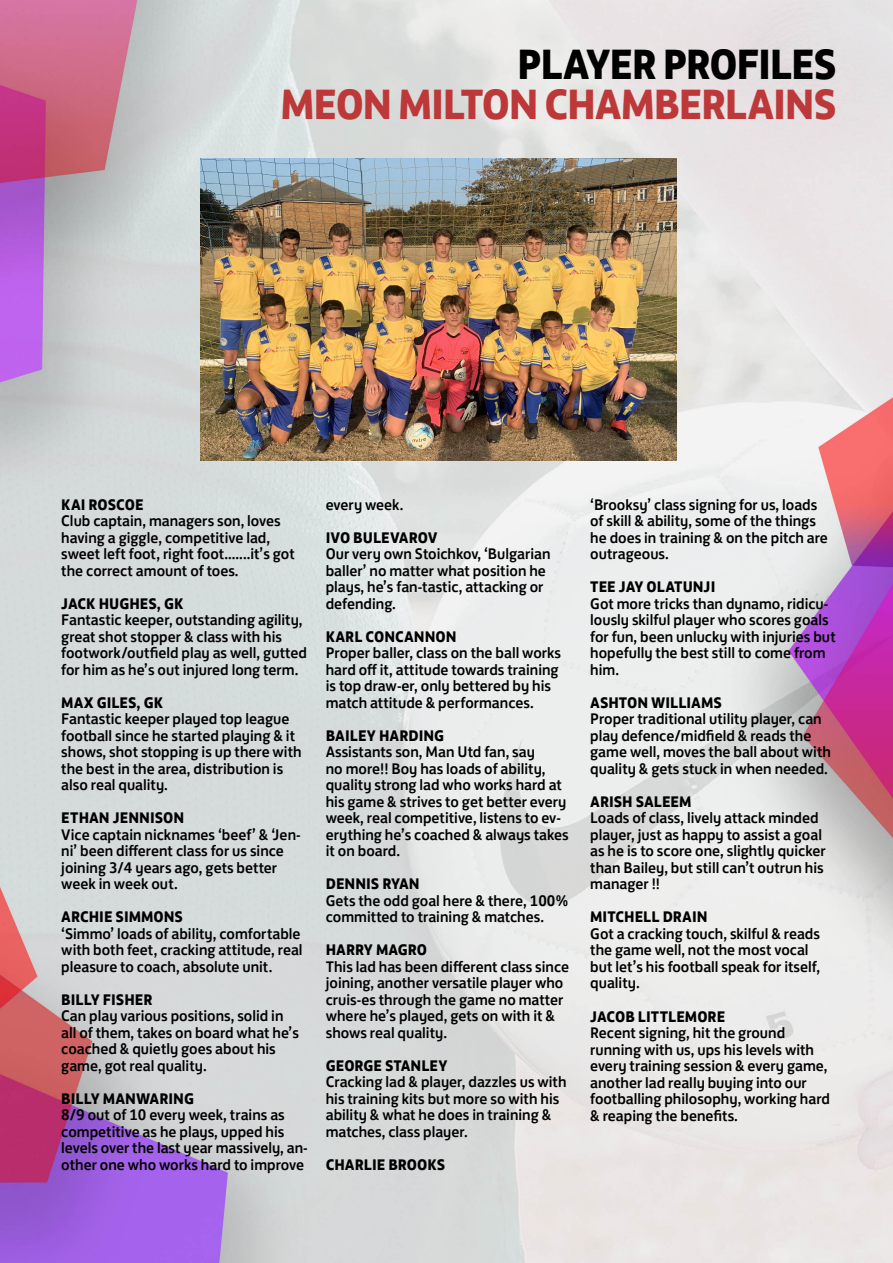
<style>
.page{position:relative;width:893px;height:1263px;background:#fff}
.page>*{position:absolute;margin:0;border:0;box-sizing:border-box;transform-origin:0 0}
.t1{font:700 43.5px "FS Jack";letter-spacing:-.03em;color:#bd3839}
.t2{font:700 43.5px "FS Jack";letter-spacing:-.03em;color:#000}
.t3{font:500 15.75px/16.5px "FS Jack";color:#000}
.t4{font:700 15.75px "FS Jack";color:#000}
</style>
<div class="page">
<img style="left:0;top:0;width:893px;height:1263px">
<img style="left:201px;top:159px;width:475px;height:301px">
<h1 class="t2" style="left:517px;top:28px;width:321px">PLAYER PROFILES</h1>
<h1 class="t1" style="left:280px;top:68px;width:558px">MEON MILTON CHAMBERLAINS</h1>
<p class="t4" style="left:61px;top:491px;width:84px">KAI ROSCOE</p>
<p class="t3" style="left:61px;top:511px;width:235px">Club captain, managers son, loves having a giggle, competitive lad, sweet left foot, right foot.......it’s got the correct amount of toes.</p>
<p class="t4" style="left:61px;top:590px;width:124px">JACK HUGHES, GK</p>
<p class="t3" style="left:61px;top:610px;width:247px">Fantastic keeper, outstanding agility, great shot stopper &amp; class with his footwork/outfield play as well, gutted for him as he’s out injured long term.</p>
<p class="t4" style="left:61px;top:689px;width:103px">MAX GILES, GK</p>
<p class="t3" style="left:61px;top:709px;width:242px">Fantastic keeper played top league football since he started playing &amp; it shows, shot stopping is up there with the best in the area, distribution is also real quality.</p>
<p class="t4" style="left:61px;top:804px;width:124px">ETHAN JENNISON</p>
<p class="t3" style="left:61px;top:825px;width:241px">Vice captain nicknames ‘beef’ &amp; ‘Jen&shy;ni’ been different class for us since joining 3/4 years ago, gets better week in week out.</p>
<p class="t4" style="left:61px;top:903px;width:123px">ARCHIE SIMMONS</p>
<p class="t3" style="left:61px;top:924px;width:243px">‘Simmo’ loads of ability, comfortable with both feet, cracking attitude, real pleasure to coach, absolute unit.</p>
<p class="t4" style="left:61px;top:986px;width:93px">BILLY FISHER</p>
<p class="t3" style="left:61px;top:1006px;width:239px">Can play various positions, solid in all of them, takes on board what he’s coached &amp; quietly goes about his game, got real quality.</p>
<p class="t4" style="left:61px;top:1085px;width:134px">BILLY MANWARING</p>
<p class="t3" style="left:61px;top:1105px;width:248px">8/9 out of 10 every week, trains as competitive as he plays, upped his levels over the last year massively, an&shy;other one who works hard to improve</p>
<p class="t3" style="left:326px;top:495px;width:79px">every week.</p>
<p class="t4" style="left:326px;top:524px;width:113px">IVO BULEVAROV</p>
<p class="t3" style="left:326px;top:544px;width:226px">Our very own Stoichkov, ‘Bulgarian baller’ no matter what position he plays, he’s fan-tastic, attacking or defending.</p>
<p class="t4" style="left:326px;top:623px;width:132px">KARL CONCANNON</p>
<p class="t3" style="left:326px;top:643px;width:237px">Proper baller, class on the ball works hard off it, attitude towards training is top draw-er, only bettered by his match attitude &amp; performances.</p>
<p class="t4" style="left:326px;top:722px;width:120px">BAILEY HARDING</p>
<p class="t3" style="left:326px;top:742px;width:244px">Assistants son, Man Utd fan, say<br>no more!! Boy has loads of ability, quality strong lad who works hard at his game &amp; strives to get better every week, real competitive, listens to ev&shy;erything he’s coached &amp; always takes it on board.</p>
<p class="t4" style="left:326px;top:871px;width:95px">DENNIS RYAN</p>
<p class="t3" style="left:326px;top:891px;width:244px">Gets the odd goal here &amp; there, 100% committed to training &amp; matches.</p>
<p class="t4" style="left:326px;top:937px;width:103px">HARRY MAGRO</p>
<p class="t3" style="left:326px;top:957px;width:245px">This lad has been different class since joining, another versatile player who cruis-es through the game no matter where he’s played, gets on with it &amp; shows real quality.</p>
<p class="t4" style="left:326px;top:1052px;width:123px">GEORGE STANLEY</p>
<p class="t3" style="left:326px;top:1072px;width:242px">Cracking lad &amp; player, dazzles us with his training kits but more so with his ability &amp; what he does in training &amp; matches, class player.</p>
<p class="t4" style="left:326px;top:1151px;width:121px">CHARLIE BROOKS</p>
<p class="t3" style="left:590px;top:495px;width:239px">‘Brooksy’ class signing for us, loads of skill &amp; ability, some of the things he does in training &amp; on the pitch are outrageous.</p>
<p class="t4" style="left:590px;top:574px;width:127px">TEE JAY OLATUNJI</p>
<p class="t3" style="left:590px;top:594px;width:247px">Got more tricks than dynamo, ridicu&shy;lously skilful player who scores goals for fun, been unlucky with injuries but hopefully the best still to come from him.</p>
<p class="t4" style="left:590px;top:689px;width:133px">ASHTON WILLIAMS</p>
<p class="t3" style="left:590px;top:710px;width:242px">Proper traditional utility player, can play defence/midfield &amp; reads the game well, moves the ball about with quality &amp; gets stuck in when needed.</p>
<p class="t4" style="left:590px;top:788px;width:103px">ARISH SALEEM</p>
<p class="t3" style="left:590px;top:809px;width:237px">Loads of class, lively attack minded player, just as happy to assist a goal as he is to score one, slightly quicker than Bailey, but still can’t outrun his manager !!</p>
<p class="t4" style="left:590px;top:904px;width:119px">MITCHELL DRAIN</p>
<p class="t3" style="left:590px;top:924px;width:231px">Got a cracking touch, skilful &amp; reads the game well, not the most vocal but let’s his football speak for itself, quality.</p>
<p class="t4" style="left:590px;top:1003px;width:136px">JACOB LITTLEMORE</p>
<p class="t3" style="left:590px;top:1023px;width:241px">Recent signing, hit the ground running with us, ups his levels with every training session &amp; every game, another lad really buying into our footballing philosophy, working hard &amp; reaping the benefits.</p>
</div>
